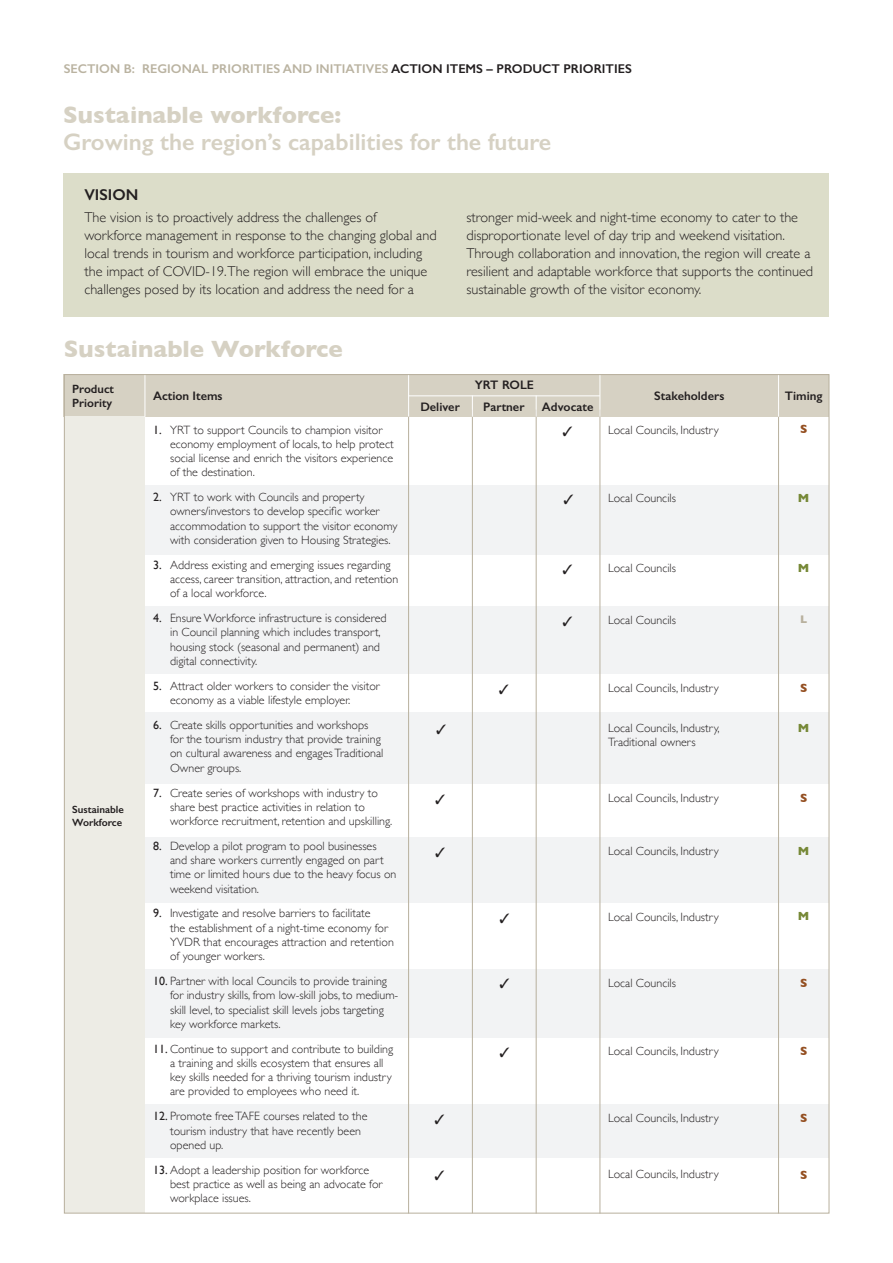
<style>
.page{position:relative;width:893px;height:1263px;background:#fff}
.page>*{position:absolute;margin:0;border:0;box-sizing:border-box;transform-origin:0 0}
.t1{font:600 24px "Gill Sans";color:#d6d1c3}
.t2{font:700 24px "Gill Sans";color:#d6d1c3}
.t3{font:600 15.75px "Gill Sans";color:#231f20}
.t4{font:300 14.25px/18px "Gill Sans";color:#231f20}
.t5{font:600 12.75px "Gill Sans";color:#bab3a1}
.t6{font:600 12.3px "Gill Sans";color:#231f20}
.t7{font:300 12px/14.2px "Gill Sans";color:#231f20}
.t8{font:600 12px/14.2px "Gill Sans";color:#231f20}
.t9{font:700 12px "Gill Sans";color:#944f21}
.t10{font:700 12px "Gill Sans";color:#768836}
.t11{font:700 11.25px "Gill Sans";color:#b8b09d}
.t12{font:600 10.5px/13.5px "Gill Sans";color:#231f20}
.s1{color:#231f20}
.s2{font-weight:400}
</style>
<div class="page">
<div style="left:63px;top:173px;width:765px;height:143px;background:#dcddc9"></div>
<div style="left:145px;top:485px;width:684px;height:69px;background:#f2f3f4"></div>
<div style="left:145px;top:607px;width:684px;height:67px;background:#f2f3f4"></div>
<div style="left:145px;top:712px;width:684px;height:72px;background:#f2f3f4"></div>
<div style="left:145px;top:837px;width:684px;height:66px;background:#f2f3f4"></div>
<div style="left:145px;top:969px;width:684px;height:68px;background:#f2f3f4"></div>
<div style="left:145px;top:1105px;width:684px;height:53px;background:#f2f3f4"></div>
<div style="left:64px;top:374px;width:765px;height:43px;background:#d6d1c3"></div>
<div style="left:64px;top:417px;width:81px;height:796px;background:#edece5"></div>
<hr style="left:145px;top:374px;width:1px;height:43px;background:#fff">
<hr style="left:472px;top:410px;width:1px;height:803px;background:#b8b09d">
<hr style="left:536px;top:410px;width:1px;height:803px;background:#b8b09d">
<hr style="left:408px;top:374px;width:1px;height:43px;background:#fff">
<hr style="left:408px;top:417px;width:1px;height:796px;background:#b8b09d">
<hr style="left:600px;top:410px;width:1px;height:803px;background:#b8b09d">
<hr style="left:600px;top:374px;width:1px;height:43px;background:#fff">
<hr style="left:778px;top:410px;width:1px;height:803px;background:#b8b09d">
<hr style="left:778px;top:374px;width:1px;height:43px;background:#fff">
<svg style="left:472px;top:396px;width:1px;height:21px"></svg>
<svg style="left:536px;top:396px;width:1px;height:21px"></svg>
<hr style="left:409px;top:395px;width:191px;height:1px;background:#fff">
<p class="t5" style="left:64px;top:61px;width:569px">SECTION B: REGIONAL PRIORITIES AND INITIATIVES <span class="s1">ACTION ITEMS – PRODUCT PRIORITIES</span></p>
<h1 class="t2" style="left:63px;top:96px;width:280px">Sustainable workforce:</h1>
<h1 class="t1" style="left:63px;top:127px;width:490px">Growing the region’s capabilities for the future</h1>
<h2 class="t3" style="left:84px;top:185px;width:55px">VISION</h2>
<p class="t4" style="left:84px;top:208px;width:354px">The vision is to proactively address the challenges of workforce management in response to the changing global and local trends in tourism and workforce participation, including the impact of COVID-19.The region will embrace the unique challenges posed by its location and address the need for a</p>
<p class="t4" style="left:466px;top:208px;width:348px">stronger mid-week and night-time economy to cater to the disproportionate level of day trip and weekend visitation.<br>Through collaboration and innovation, the region will create a resilient and adaptable workforce that supports the continued sustainable growth of the visitor economy.</p>
<h1 class="t2" style="left:64px;top:329px;width:280px">Sustainable Workforce</h1>
<p class="t6" style="left:475px;top:377px;width:61px">YRT ROLE</p>
<p class="t8" style="left:72px;top:381px;width:43px">Product<br>Priority</p>
<p class="t6" style="left:153px;top:389px;width:71px">Action Items</p>
<p class="t6" style="left:654px;top:389px;width:72px">Stakeholders</p>
<p class="t6" style="left:785px;top:389px;width:39px">Timing</p>
<p class="t6" style="left:420px;top:399px;width:41px">Deliver</p>
<p class="t6" style="left:483px;top:399px;width:43px">Partner</p>
<p class="t6" style="left:542px;top:399px;width:53px">Advocate</p>
<p class="t12" style="left:72px;top:802px;width:53px">Sustainable<br>Workforce</p>
<p class="t7" style="left:170px;top:422px;width:225px;text-indent:-17px"><span class="s2">1.</span> YRT to support Councils to champion visitor economy employment of locals, to help protect social license and enrich the visitors experience of the destination.</p>
<p class="t7" style="left:170px;top:489px;width:229px;text-indent:-17px"><span class="s2">2.</span> YRT to work with Councils and property owners/investors to develop specific worker accommodation to support the visitor economy with consideration given to Housing Strategies.</p>
<p class="t7" style="left:170px;top:557px;width:230px;text-indent:-17px"><span class="s2">3.</span> Address existing and emerging issues regarding access, career transition, attraction, and retention of a local workforce.</p>
<p class="t7" style="left:170px;top:610px;width:218px;text-indent:-17px"><span class="s2">4.</span> Ensure Workforce infrastructure is considered in Council planning which includes transport, housing stock (seasonal and permanent) and digital connectivity.</p>
<p class="t7" style="left:170px;top:678px;width:211px;text-indent:-17px"><span class="s2">5.</span> Attract older workers to consider the visitor economy as a viable lifestyle employer.</p>
<p class="t7" style="left:170px;top:717px;width:215px;text-indent:-17px"><span class="s2">6.</span> Create skills opportunities and workshops for the tourism industry that provide training on cultural awareness and engages Traditional Owner groups.</p>
<p class="t7" style="left:170px;top:785px;width:224px;text-indent:-17px"><span class="s2">7.</span> Create series of workshops with industry to share best practice activities in relation to workforce recruitment, retention and upskilling.</p>
<p class="t7" style="left:170px;top:838px;width:228px;text-indent:-17px"><span class="s2">8.</span> Develop a pilot program to pool businesses and share workers currently engaged on part time or limited hours due to the heavy focus on weekend visitation.</p>
<p class="t7" style="left:170px;top:906px;width:225px;text-indent:-17px"><span class="s2">9.</span> Investigate and resolve barriers to facilitate<br>the establishment of a night-time economy for YVDR that encourages attraction and retention of younger workers.</p>
<p class="t7" style="left:170px;top:973px;width:230px;text-indent:-17px"><span class="s2">10.</span> Partner with local Councils to provide training for industry skills, from low-skill jobs, to medium&shy;skill level, to specialist skill levels jobs targeting key workforce markets.</p>
<p class="t7" style="left:170px;top:1041px;width:225px;text-indent:-17px"><span class="s2">11.</span> Continue to support and contribute to building a training and skills ecosystem that ensures all key skills needed for a thriving tourism industry are provided to employees who need it.</p>
<p class="t7" style="left:170px;top:1109px;width:199px;text-indent:-17px"><span class="s2">12.</span> Promote free TAFE courses related to the tourism industry that have recently been opened up.</p>
<p class="t7" style="left:170px;top:1162px;width:214px;text-indent:-17px"><span class="s2">13.</span> Adopt a leadership position for workforce best practice as well as being an advocate for workplace issues.</p>
<p class="t7" style="left:608px;top:422px;width:112px">Local Councils, Industry</p>
<p class="t9" style="left:800px;top:419px;width:9px">S</p>
<p class="t7" style="left:608px;top:490px;width:70px">Local Councils</p>
<p class="t10" style="left:798px;top:488px;width:13px">M</p>
<p class="t7" style="left:608px;top:560px;width:70px">Local Councils</p>
<p class="t10" style="left:798px;top:558px;width:13px">M</p>
<p class="t7" style="left:608px;top:612px;width:70px">Local Councils</p>
<p class="t11" style="left:800px;top:611px;width:9px">L</p>
<p class="t7" style="left:608px;top:680px;width:112px">Local Councils, Industry</p>
<p class="t9" style="left:800px;top:678px;width:9px">S</p>
<p class="t7" style="left:608px;top:720px;width:113px">Local Councils, Industry,<br>Traditional owners</p>
<p class="t10" style="left:798px;top:718px;width:13px">M</p>
<p class="t7" style="left:608px;top:790px;width:112px">Local Councils, Industry</p>
<p class="t9" style="left:800px;top:789px;width:9px">S</p>
<p class="t7" style="left:608px;top:843px;width:112px">Local Councils, Industry</p>
<p class="t10" style="left:798px;top:841px;width:13px">M</p>
<p class="t7" style="left:608px;top:909px;width:112px">Local Councils, Industry</p>
<p class="t10" style="left:798px;top:907px;width:13px">M</p>
<p class="t7" style="left:608px;top:975px;width:70px">Local Councils</p>
<p class="t9" style="left:800px;top:973px;width:9px">S</p>
<p class="t7" style="left:608px;top:1043px;width:112px">Local Councils, Industry</p>
<p class="t9" style="left:800px;top:1041px;width:9px">S</p>
<p class="t7" style="left:608px;top:1110px;width:112px">Local Councils, Industry</p>
<p class="t9" style="left:800px;top:1109px;width:9px">S</p>
<p class="t7" style="left:608px;top:1166px;width:112px">Local Councils, Industry</p>
<p class="t9" style="left:800px;top:1165px;width:9px">S</p>
</div>
